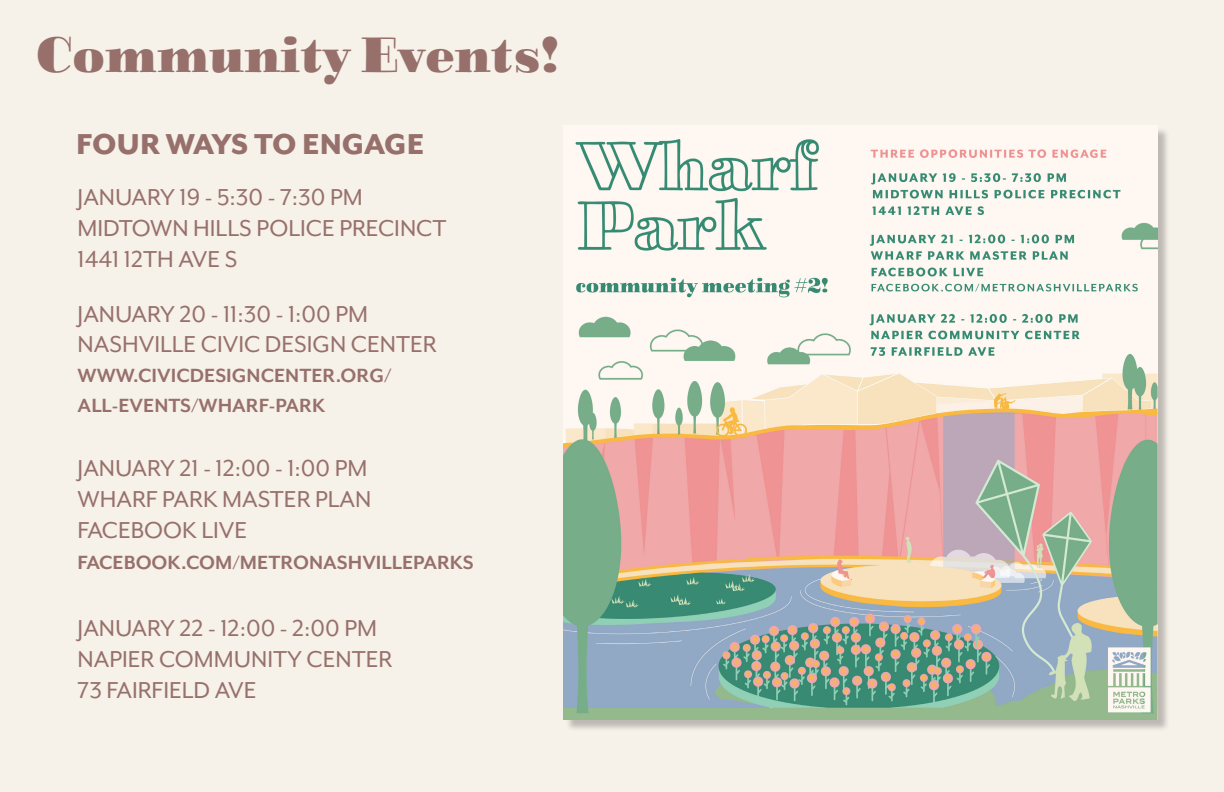
<style>
.page{position:relative;width:1224px;height:792px;background:#f6f1e9}
.page>*{position:absolute;margin:0;border:0;box-sizing:border-box;transform-origin:0 0}
.t1{font:48px "Liebe Doni Solid";color:#97706b}
.t2{font:800 33.2px "Mr Eaves Mod OT";letter-spacing:-.01em;color:#97706b}
.t3{font:26.5px/31.1px "Mr Eaves Mod OT";color:#97706b}
.t4{font:700 22px/30px "Mr Eaves Mod OT";color:#97706b}
</style>
<div class="page">
<div style="left:565px;top:128px;width:605px;height:604px;background:#231f20;opacity:.27"></div>
<img style="left:563px;top:128px;width:594px;height:592px">
<p class="t1" style="left:36px;top:27px;width:525px">Community Events!</p>
<p class="t2" style="left:76px;top:126px;width:350px">FOUR WAYS TO ENGAGE</p>
<p class="t3" style="left:78px;top:182px;width:287px">JANUARY 19 - 5:30 - 7:30 PM</p>
<p class="t3" style="left:78px;top:213px;width:370px">MIDTOWN HILLS POLICE PRECINCT<br>1441 12TH AVE S</p>
<p class="t3" style="left:78px;top:299px;width:292px">JANUARY 20 - 11:30 - 1:00 PM</p>
<p class="t3" style="left:78px;top:329px;width:361px">NASHVILLE CIVIC DESIGN CENTER</p>
<p class="t4" style="left:78px;top:361px;width:315px">WWW.CIVICDESIGNCENTER.ORG/<br>ALL-EVENTS/WHARF-PARK</p>
<p class="t3" style="left:78px;top:452px;width:291px">JANUARY 21 - 12:00 - 1:00 PM</p>
<p class="t3" style="left:78px;top:483px;width:295px">WHARF PARK MASTER PLAN<br>FACEBOOK LIVE</p>
<p class="t4" style="left:78px;top:547px;width:398px">FACEBOOK.COM/METRONASHVILLEPARKS</p>
<p class="t3" style="left:78px;top:613px;width:301px">JANUARY 22 - 12:00 - 2:00 PM</p>
<p class="t3" style="left:78px;top:644px;width:316px">NAPIER COMMUNITY CENTER</p>
<p class="t3" style="left:78px;top:675px;width:180px">73 FAIRFIELD AVE</p>
</div>
